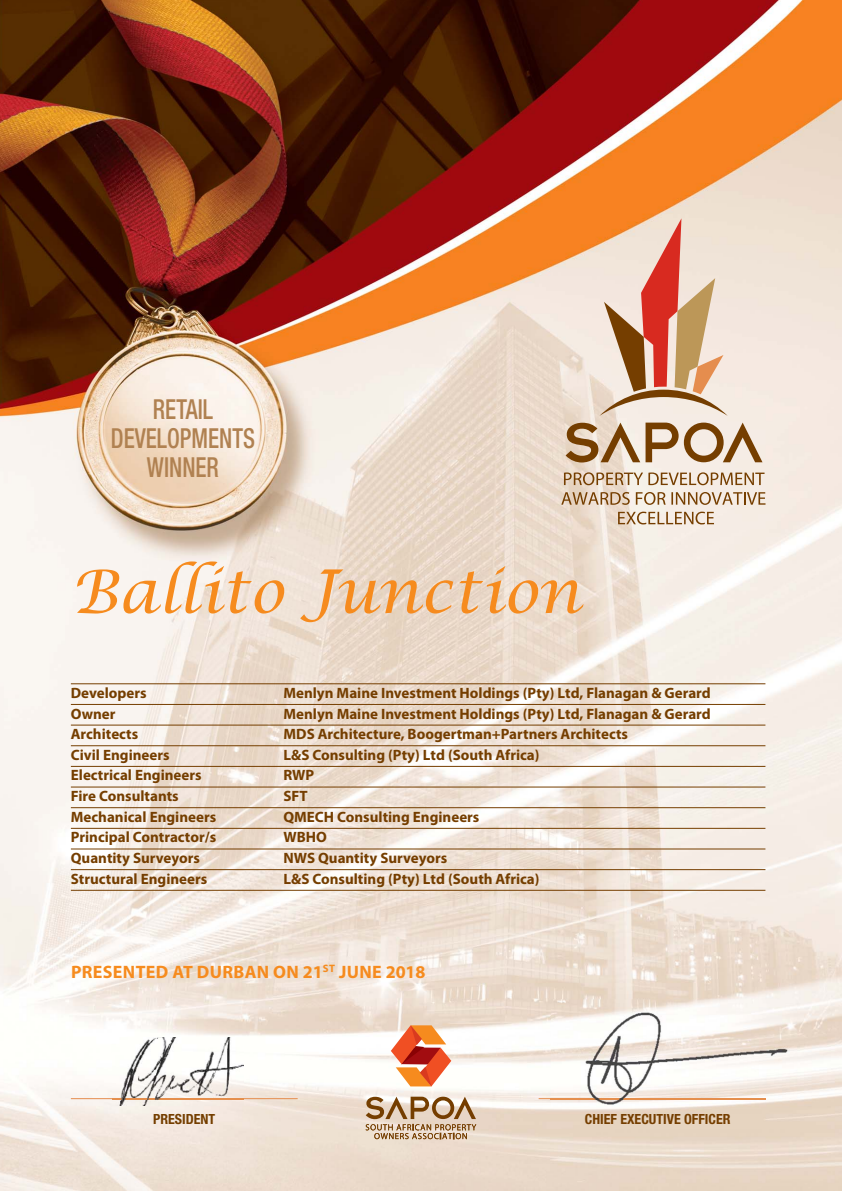
<style>
.page{position:relative;width:842px;height:1191px;background:#fff}
.page>*{position:absolute;margin:0;border:0;box-sizing:border-box;transform-origin:0 0}
.t1{font:italic 60px "Lucida Calligraphy";color:#f68b1e}
.t2{font:500 condensed 27.6px/28.5px "Helvetica Neue LT Std";color:#b08151;text-align:center;scale:.83 1}
.t3{font:700 18px "Myriad Pro";letter-spacing:.02em;color:#f68b1e}
.t4{font:700 15px "Myriad Pro";color:#753e00}
.t5{font:700 condensed 14px "Helvetica Neue LT Std";color:#753e00}
</style>
<div class="page">
<img style="left:0;top:0;width:842px;height:1191px">
<svg style="left:391px;top:1025px;width:60px;height:61px"></svg>
<svg style="left:366px;top:1096px;width:110px;height:43px;background:#c8ad91"></svg>
<hr style="left:71px;top:1098px;width:227px;height:1px;background:#e58d4e">
<hr style="left:539px;top:1098px;width:226px;height:1px;background:#e58d4e">
<img style="left:551px;top:999px;width:246px;height:108px">
<img style="left:551px;top:1098px;width:214px;height:1px">
<img style="left:113px;top:1037px;width:130px;height:68px">
<img style="left:113px;top:1098px;width:130px;height:1px">
<svg style="left:599px;top:218px;width:129px;height:198px;background:#deb29b"></svg>
<svg style="left:566px;top:422px;width:196px;height:40px;background:#c3a88b"></svg>
<svg style="left:618px;top:511px;width:96px;height:13px"></svg>
<svg style="left:561px;top:492px;width:69px;height:13px"></svg>
<svg style="left:636px;top:492px;width:129px;height:13px;background:#cbb59c"></svg>
<svg style="left:564px;top:472px;width:200px;height:13px;background:#cab298"></svg>
<hr style="left:71px;top:683px;width:694px;height:1px;background:#753e00">
<hr style="left:71px;top:704px;width:694px;height:1px;background:#753e00">
<hr style="left:71px;top:724px;width:694px;height:1px;background:#753e00">
<hr style="left:71px;top:745px;width:694px;height:1px;background:#753e00">
<hr style="left:71px;top:766px;width:694px;height:1px;background:#753e00">
<hr style="left:71px;top:786px;width:694px;height:1px;background:#753e00">
<hr style="left:71px;top:807px;width:694px;height:1px;background:#753e00">
<hr style="left:71px;top:828px;width:694px;height:1px;background:#753e00">
<hr style="left:71px;top:848px;width:694px;height:1px;background:#753e00">
<hr style="left:71px;top:869px;width:694px;height:1px;background:#753e00">
<hr style="left:71px;top:890px;width:694px;height:1px;background:#753e00">
<h2 class="t2" style="left:111px;top:396px;width:175px">RETAIL<br>DEVELOPMENTS<br>WINNER</h2>
<h1 class="t1" style="left:71px;top:557px;width:511px">Ballito Junction</h1>
<p class="t4" style="left:71px;top:687px;width:77px">Developers</p>
<p class="t4" style="left:283px;top:687px;width:429px">Menlyn Maine Investment Holdings (Pty) Ltd, Flanagan &amp; Gerard</p>
<p class="t4" style="left:71px;top:708px;width:46px">Owner</p>
<p class="t4" style="left:283px;top:708px;width:429px">Menlyn Maine Investment Holdings (Pty) Ltd, Flanagan &amp; Gerard</p>
<p class="t4" style="left:71px;top:728px;width:69px">Architects</p>
<p class="t4" style="left:284px;top:728px;width:346px">MDS Architecture, Boogertman+Partners Architects</p>
<p class="t4" style="left:71px;top:749px;width:100px">Civil Engineers</p>
<p class="t4" style="left:284px;top:749px;width:258px">L&amp;S Consulting (Pty) Ltd (South Africa)</p>
<p class="t4" style="left:71px;top:770px;width:132px">Electrical Engineers</p>
<p class="t4" style="left:283px;top:770px;width:32px">RWP</p>
<p class="t4" style="left:71px;top:790px;width:109px">Fire Consultants</p>
<p class="t4" style="left:283px;top:790px;width:26px">SFT</p>
<p class="t4" style="left:71px;top:811px;width:147px">Mechanical Engineers</p>
<p class="t4" style="left:283px;top:811px;width:197px">QMECH Consulting Engineers</p>
<p class="t4" style="left:71px;top:831px;width:147px">Principal Contractor/s</p>
<p class="t4" style="left:283px;top:831px;width:45px">WBHO</p>
<p class="t4" style="left:71px;top:852px;width:131px">Quantity Surveyors</p>
<p class="t4" style="left:283px;top:852px;width:165px">NWS Quantity Surveyors</p>
<p class="t4" style="left:71px;top:873px;width:138px">Structural Engineers</p>
<p class="t4" style="left:284px;top:873px;width:258px">L&amp;S Consulting (Pty) Ltd (South Africa)</p>
<p class="t3" style="left:71px;top:964px;width:356px">PRESENTED AT DURBAN ON 21<sup>ST</sup> JUNE 2018</p>
<p class="t5" style="left:153px;top:1111px;width:64px">PRESIDENT</p>
<p class="t5" style="left:585px;top:1111px;width:147px">CHIEF EXECUTIVE OFFICER</p>
</div>
